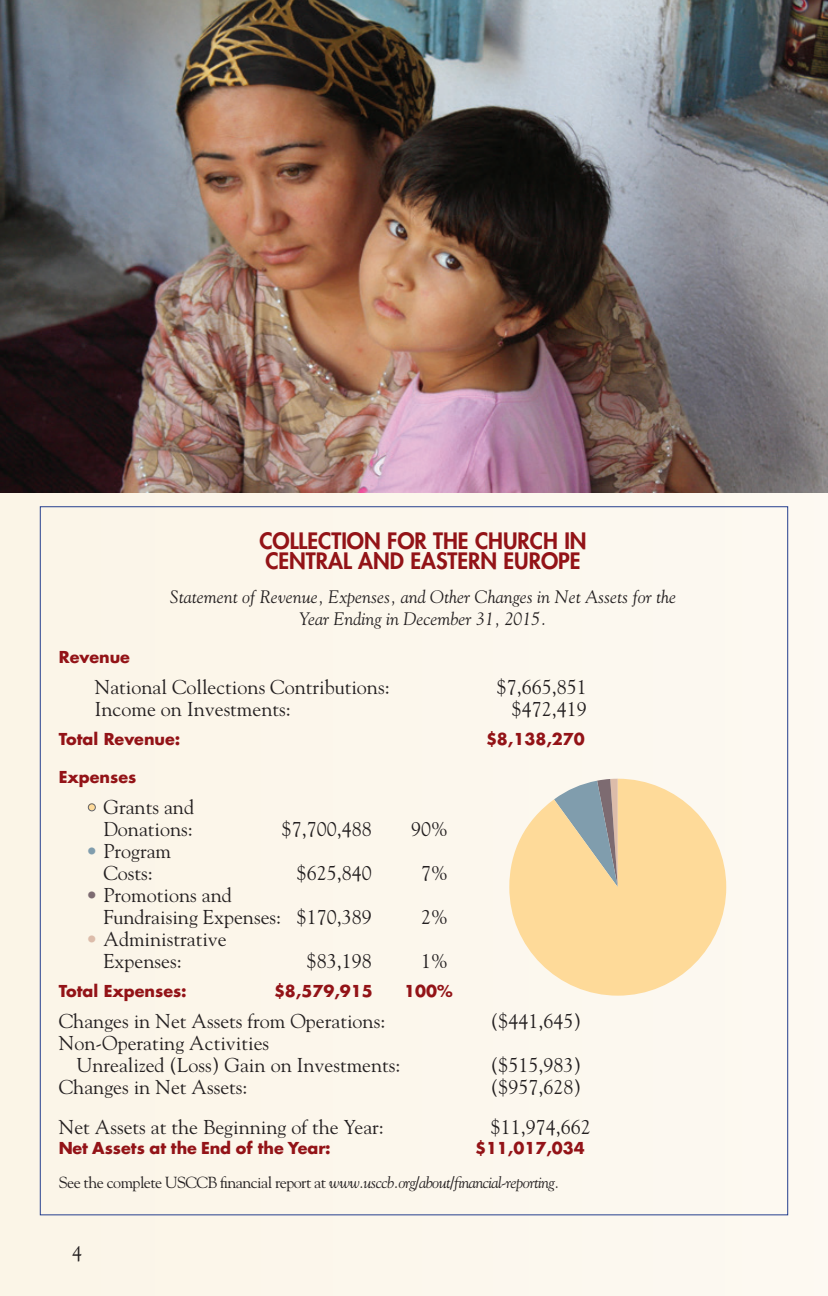
<style>
.page{position:relative;width:828px;height:1296px;background:#fcf7ec}
.page>*{position:absolute;margin:0;border:0;box-sizing:border-box;transform-origin:0 0}
.t1{font:800 22px/20px "Futura Std";color:#931317}
.t2{font:20px/22px "Goudy Std";color:#231f20}
.t3{font:italic 18px/22px "Goudy Std";color:#231f20;text-align:center}
.t4{font:700 16px "Futura Std";color:#931317}
.t5{font:italic 16px "Goudy Std";letter-spacing:-.035em;color:#231f20}
.s1{font-weight:700;color:#feda99}
.s2{font-weight:700;color:#809dad}
.s3{font-weight:700;color:#7d6b71}
.s4{font-weight:700;color:#dcbcaa}
.s5{font-style:normal}
</style>
<div class="page">
<div style="left:88px;top:804px;width:8px;height:7px;border:1px solid #636366;border-radius:50%"></div>
<img style="left:0;top:0;width:828px;height:492px">
<svg style="left:509px;top:779px;width:217px;height:217px;fill:#feda99"></svg>
<p class="t1" style="left:259px;top:531px;width:329px">COLLECTION FOR THE CHURCH IN<br>CENTRAL AND EASTERN EUROPE</p>
<p class="t3" style="left:170px;top:586px;width:508px">Statement of Revenue, Expenses, and Other Changes in Net Assets for the<br>Year Ending in December 31, 2015.</p>
<p class="t4" style="left:59px;top:647px;width:73px">Revenue</p>
<p class="t2" style="left:95px;top:676px;width:296px">National Collections Contributions:</p>
<p class="t2" style="left:497px;top:676px;width:91px">$7,665,851</p>
<p class="t2" style="left:95px;top:698px;width:198px">Income on Investments:</p>
<p class="t2" style="left:512px;top:698px;width:76px">$472,419</p>
<p class="t4" style="left:59px;top:729px;width:123px">Total Revenue:</p>
<p class="t4" style="left:486px;top:729px;width:100px">$8,138,270</p>
<p class="t4" style="left:59px;top:767px;width:79px">Expenses</p>
<p class="t2" style="left:86px;top:796px;width:110px;text-align:right"><span class="s1">•</span> Grants and<br>Donations:</p>
<p class="t2" style="left:282px;top:818px;width:91px">$7,700,488</p>
<p class="t2" style="left:411px;top:818px;width:38px">90%</p>
<p class="t2" style="left:86px;top:840px;width:87px;text-align:center"><span class="s2">•</span> Program<br>Costs:</p>
<p class="t2" style="left:297px;top:862px;width:76px">$625,840</p>
<p class="t2" style="left:421px;top:862px;width:28px">7%</p>
<p class="t2" style="left:103px;top:884px;width:270px;text-indent:-18px"><span class="s3">•</span> Promotions and<br>Fundraising Expenses: $170,389</p>
<p class="t2" style="left:421px;top:906px;width:28px">2%</p>
<p class="t2" style="left:103px;top:928px;width:125px;text-indent:-18px"><span class="s4">•</span> Administrative<br>Expenses:</p>
<p class="t2" style="left:307px;top:950px;width:66px">$83,198</p>
<p class="t2" style="left:421px;top:950px;width:28px">1%</p>
<p class="t4" style="left:59px;top:981px;width:130px">Total Expenses:</p>
<p class="t4" style="left:274px;top:981px;width:100px">$8,579,915</p>
<p class="t4" style="left:404px;top:981px;width:50px">100%</p>
<p class="t2" style="left:59px;top:1010px;width:328px">Changes in Net Assets from Operations:</p>
<p class="t2" style="left:491px;top:1010px;width:92px">($441,645)</p>
<p class="t2" style="left:77px;top:1032px;width:325px;text-indent:-18px">Non-Operating Activities<br>Unrealized (Loss) Gain on Investments:</p>
<p class="t2" style="left:491px;top:1054px;width:92px">($515,983)</p>
<p class="t2" style="left:59px;top:1076px;width:190px">Changes in Net Assets:</p>
<p class="t2" style="left:491px;top:1076px;width:92px">($957,628)</p>
<p class="t2" style="left:59px;top:1116px;width:327px">Net Assets at the Beginning of the Year:</p>
<p class="t2" style="left:491px;top:1116px;width:101px">$11,974,662</p>
<p class="t4" style="left:59px;top:1138px;width:273px">Net Assets at the End of the Year:</p>
<p class="t4" style="left:475px;top:1138px;width:111px">$11,017,034</p>
<p class="t5" style="left:59px;top:1173px;width:502px"><span class="s5">See the complete USCCB financial report at</span> www.usccb.org/about/financial-reporting.</p>
<p class="t2" style="left:72px;top:1242px;width:11px">4</p>
</div>
